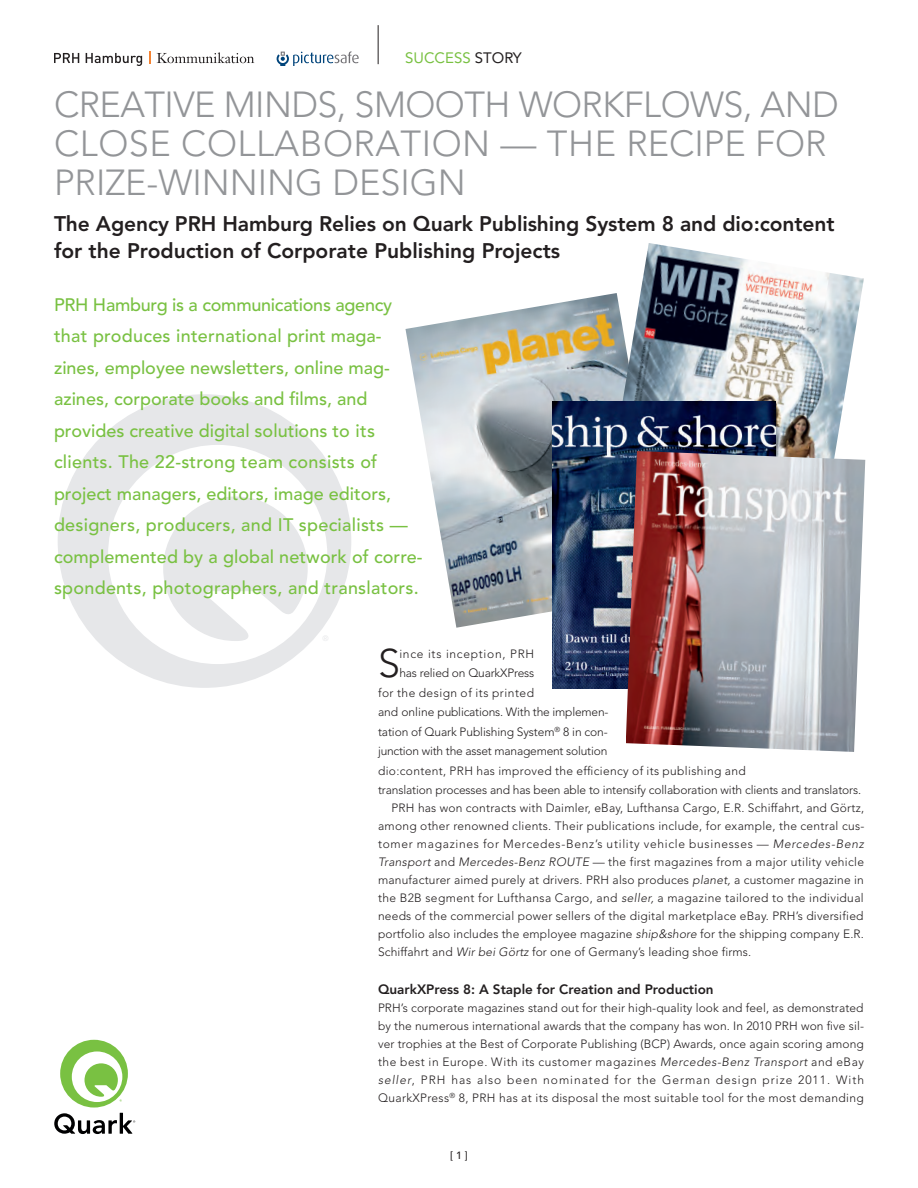
<style>
.page{position:relative;width:918px;height:1188px;background:#fff}
.page>*{position:absolute;margin:0;border:0;box-sizing:border-box;transform-origin:0 0}
.t1{font:300 39.45px "Avenir LT Std";color:#231f20}
.t2{font:300 36px/39px "Avenir LTCE";color:#939598}
.t3{font:800 21px/27px "Avenir LT Std";letter-spacing:-.005em;color:#231f20}
.t4{font:500 18px/31.5px "Avenir LT Std";color:#79c142}
.t5{font:15px "Avenir LT Std";color:#79c142}
.t6{font:800 13.5px "Avenir LT Std";color:#231f20}
.t7{font:300 12px/18px "Avenir LT Std";letter-spacing:-.01em;color:#231f20;text-align:justify}
.t8{font:300 12px "Avenir LT Std";letter-spacing:.03em;color:#231f20}
.t9{font:300 12px "Avenir LT Std";letter-spacing:.045em;color:#231f20}
.t10{font:300 12px "Avenir LT Std";letter-spacing:.06em;color:#231f20}
.t11{font:500 10.5px "Avenir LT Std";color:#231f20}
.s1{color:#231f20}
.s2{font-style:italic}
</style>
<div class="page">
<svg style="left:58px;top:394px;width:293px;height:294px"></svg>
<svg style="left:54px;top:1040px;width:81px;height:94px"></svg>
<hr style="left:378px;top:25px;width:1px;height:39px;background:#231f20">
<svg style="left:277px;top:51px;width:81px;height:15px"></svg>
<svg style="left:54px;top:53px;width:25px;height:10px"></svg>
<svg style="left:86px;top:53px;width:56px;height:13px"></svg>
<svg style="left:149px;top:51px;width:2px;height:13px"></svg>
<svg style="left:157px;top:52px;width:97px;height:11px"></svg>
<img style="left:405px;top:296px;width:194px;height:332px">
<img style="left:599px;top:243px;width:265px;height:208px">
<img style="left:552px;top:401px;width:223px;height:287px">
<img style="left:626px;top:451px;width:239px;height:301px">
<p class="t5" style="left:405px;top:52px;width:118px">SUCCESS <span class="s1">STORY</span></p>
<h2 class="t2" style="left:54px;top:88px;width:786px">CREATIVE MINDS, SMOOTH WORKFLOWS, AND<br>CLOSE COLLABORATION — THE RECIPE FOR<br>PRIZE-WINNING DESIGN</h2>
<h3 class="t3" style="left:54px;top:212px;width:782px">The Agency PRH Hamburg Relies on Quark Publishing System 8 and dio:content for the Production of Corporate Publishing Projects</h3>
<p class="t4" style="left:54px;top:290px;width:370px">PRH Hamburg is a communications agency that produces international print maga&shy;zines, employee newsletters, online mag&shy;azines, corporate books and films, and provides creative digital solutions to its clients. The 22-strong team consists of project managers, editors, image editors, designers, producers, and IT specialists — complemented by a global network of corre&shy;spondents, photographers, and translators.</p>
<h1 class="t1" style="left:378px;top:648px;width:23px">S</h1>
<p class="t10" style="left:399px;top:649px;width:136px">ince its inception, PRH</p>
<p class="t7" style="left:399px;top:665px;width:136px">has relied on QuarkXPress</p>
<p class="t9" style="left:378px;top:688px;width:158px">for the design of its printed</p>
<p class="t7" style="left:378px;top:704px;width:232px">and online publications. With the implemen-</p>
<p class="t7" style="left:378px;top:724px;width:231px">tation of Quark Publishing System<sup>®</sup> 8 in con-</p>
<p class="t7" style="left:378px;top:743px;width:231px">junction with the asset management solution</p>
<p class="t8" style="left:378px;top:766px;width:369px">dio:content, PRH has improved the efficiency of its publishing and</p>
<p class="t7" style="left:378px;top:782px;width:485px">translation processes and has been able to intensify collaboration with clients and translators.</p>
<p class="t7" style="left:378px;top:800px;width:488px;text-indent:14px">PRH has won contracts with Daimler, eBay, Lufthansa Cargo, E.R. Schiffahrt, and Görtz, among other renowned clients. Their publications include, for example, the central cus&shy;tomer magazines for Mercedes-Benz’s utility vehicle businesses — <span class="s2">Mercedes-Benz Transport</span> and <span class="s2">Mercedes-Benz ROUTE</span> — the first magazines from a major utility vehicle manufacturer aimed purely at drivers. PRH also produces <span class="s2">planet,</span> a customer magazine in the B2B segment for Lufthansa Cargo, and <span class="s2">seller,</span> a magazine tailored to the individual needs of the commercial power sellers of the digital marketplace eBay. PRH’s diversified portfolio also includes the employee magazine <span class="s2">ship&amp;shore</span> for the shipping company E.R.<br>Schiffahrt and <span class="s2">Wir bei Görtz</span> for one of Germany’s leading shoe firms.</p>
<p class="t6" style="left:378px;top:984px;width:337px">QuarkXPress 8: A Staple for Creation and Production</p>
<p class="t7" style="left:378px;top:1000px;width:488px">PRH’s corporate magazines stand out for their high-quality look and feel, as demonstrated by the numerous international awards that the company has won. In 2010 PRH won five sil&shy;ver trophies at the Best of Corporate Publishing (BCP) Awards, once again scoring among the best in Europe. With its customer magazines <span class="s2">Mercedes-Benz Transport</span> and eBay <span class="s2">seller</span>, PRH has also been nominated for the German design prize 2011. With QuarkXPress<sup>®</sup> 8, PRH has at its disposal the most suitable tool for the most demanding</p>
<p class="t11" style="left:450px;top:1151px;width:19px">[ 1 ]</p>
</div>
